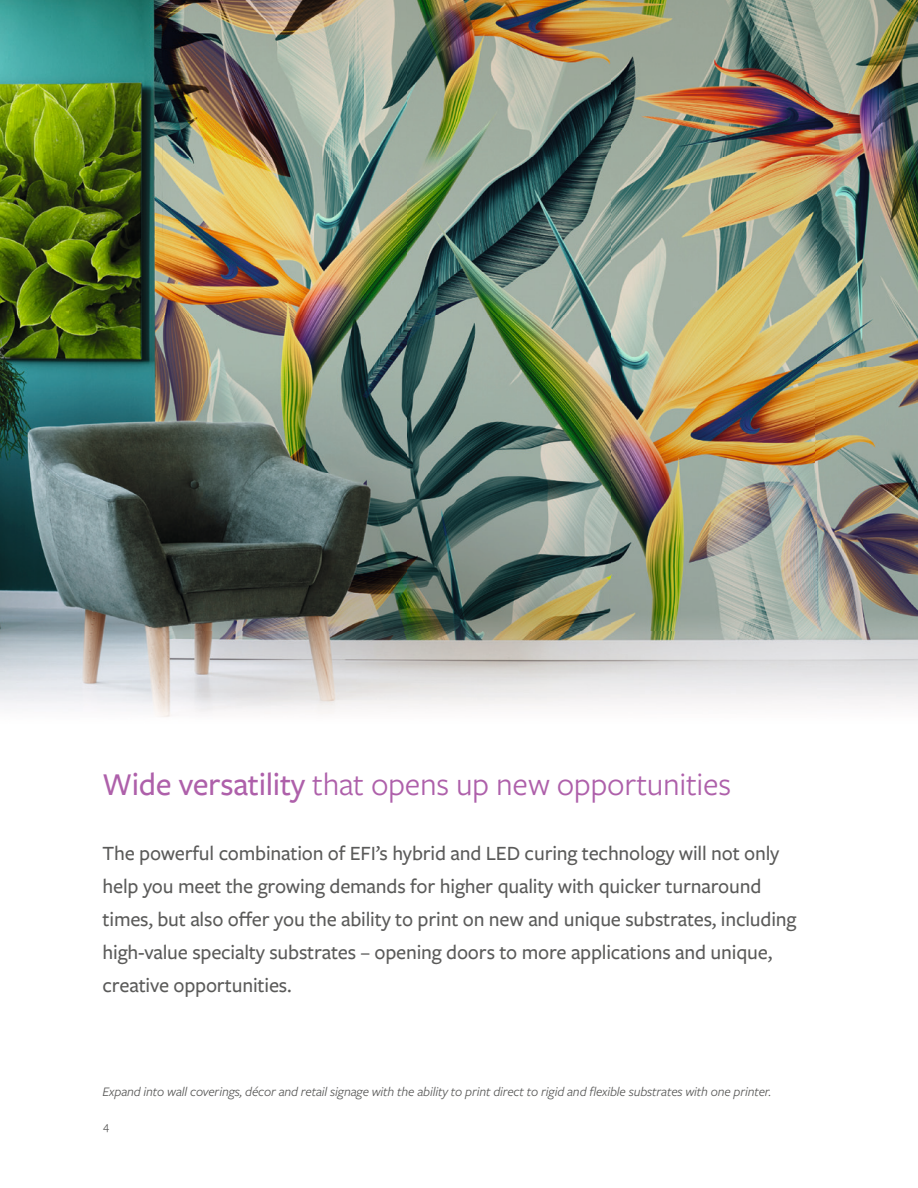
<style>
.page{position:relative;width:918px;height:1188px;background:#fff}
.page>*{position:absolute;margin:0;border:0;box-sizing:border-box;transform-origin:0 0}
.t1{font:33px "Freight Sans Pro";letter-spacing:-.01em;color:#ae60aa}
.t2{font:500 21px/33px "Freight Sans Pro";letter-spacing:-.01em;color:#5a5a59}
.t3{font:italic 13.5px "Freight Sans Pro";letter-spacing:-.01em;color:#5a5a59}
.t4{font:12px "Freight Sans Pro";color:#5a5a59}
.s1{font-weight:500}
</style>
<div class="page">
<img style="left:0;top:0;width:918px;height:717px">
<h1 class="t1" style="left:103px;top:762px;width:630px"><span class="s1">Wide versatility</span> that opens up new opportunities</h1>
<p class="t2" style="left:103px;top:836px;width:695px">The powerful combination of EFI’s hybrid and LED curing technology will not only help you meet the growing demands for higher quality with quicker turnaround times, but also offer you the ability to print on new and unique substrates, including high-value specialty substrates – opening doors to more applications and unique, creative opportunities.</p>
<p class="t3" style="left:103px;top:1083px;width:670px">Expand into wall coverings, décor and retail signage with the ability to print direct to rigid and flexible substrates with one printer.</p>
<p class="t4" style="left:103px;top:1118px;width:8px">4</p>
</div>
